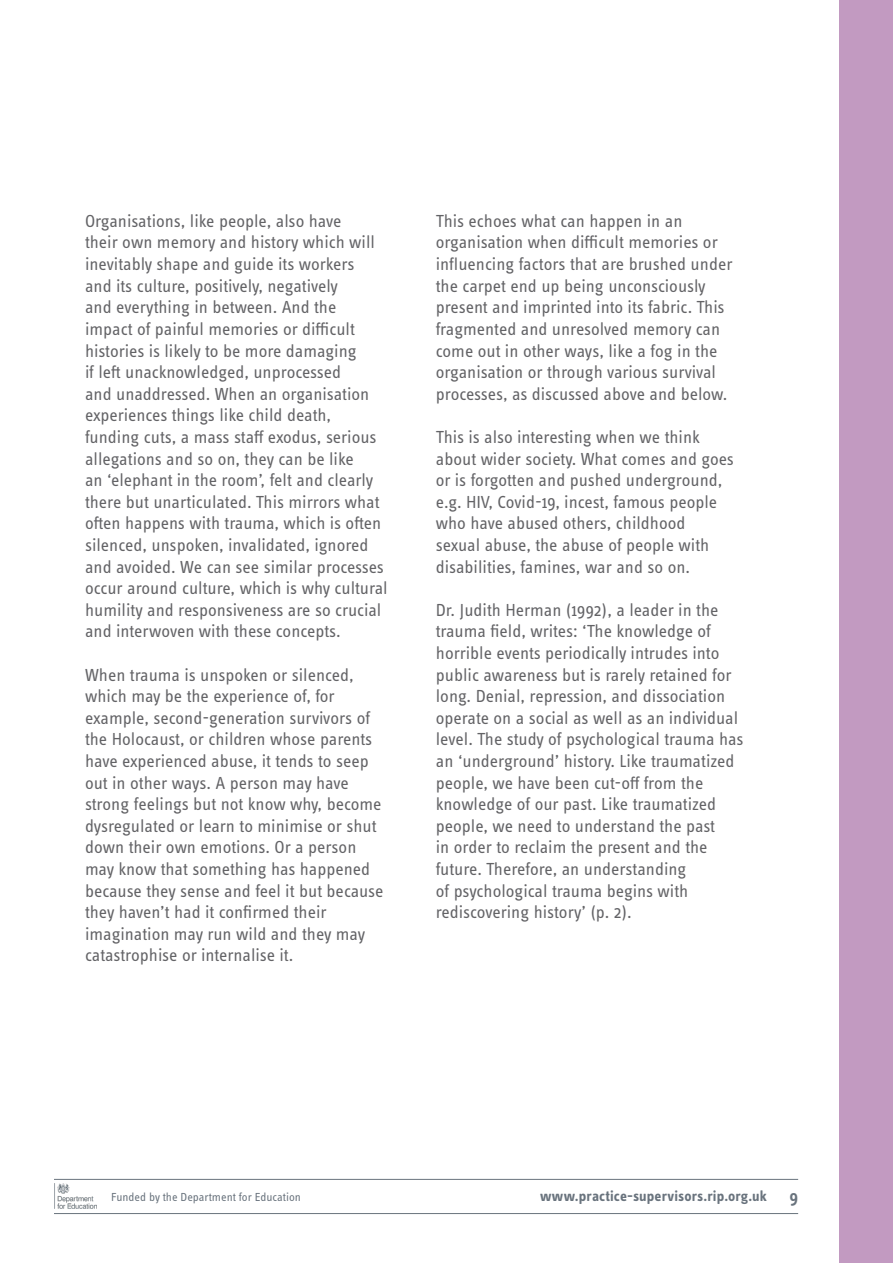
<style>
.page{position:relative;width:893px;height:1263px;background:#fff}
.page>*{position:absolute;margin:0;border:0;box-sizing:border-box;transform-origin:0 0}
.PSDP_body_text{font:18px/21.6px "Info Text Pro";color:#636366}
.t1{font:600 18px "Info Text Pro";color:#69737d}
.t2{font:700 15px "Info Text Pro";letter-spacing:.01em;color:#69737d}
.t3{font:12px "Info Text Pro";color:#69737d}
</style>
<div class="page">
<div style="left:839px;top:0;width:54px;height:1263px;background:#c29ac1"></div>
<hr style="left:54px;top:1213px;width:744px;height:1px;background:#69737d">
<hr style="left:54px;top:1179px;width:744px;height:1px;background:#69737d">
<img style="left:54px;top:1183px;width:42px;height:25px">
<p class="PSDP_body_text" style="left:85px;top:210px;width:304px">Organisations, like people, also have<br>their own memory and history which will inevitably shape and guide its workers<br>and its culture, positively, negatively<br>and everything in between. And the impact of painful memories or difficult histories is likely to be more damaging<br>if left unacknowledged, unprocessed<br>and unaddressed. When an organisation experiences things like child death, funding cuts, a mass staff exodus, serious allegations and so on, they can be like<br>an ‘elephant in the room’, felt and clearly there but unarticulated. This mirrors what often happens with trauma, which is often silenced, unspoken, invalidated, ignored and avoided. We can see similar processes occur around culture, which is why cultural humility and responsiveness are so crucial and interwoven with these concepts.</p>
<p class="PSDP_body_text" style="left:85px;top:663px;width:300px">When trauma is unspoken or silenced, which may be the experience of, for example, second-generation survivors of the Holocaust, or children whose parents have experienced abuse, it tends to seep out in other ways. A person may have strong feelings but not know why, become dysregulated or learn to minimise or shut down their own emotions. Or a person may know that something has happened because they sense and feel it but because they haven’t had it confirmed their imagination may run wild and they may catastrophise or internalise it.</p>
<p class="PSDP_body_text" style="left:436px;top:210px;width:298px">This echoes what can happen in an organisation when difficult memories or influencing factors that are brushed under the carpet end up being unconsciously present and imprinted into its fabric. This fragmented and unresolved memory can come out in other ways, like a fog in the organisation or through various survival processes, as discussed above and below.</p>
<p class="PSDP_body_text" style="left:436px;top:426px;width:300px">This is also interesting when we think about wider society. What comes and goes or is forgotten and pushed underground, e.g. HIV, Covid-19, incest, famous people who have abused others, childhood sexual abuse, the abuse of people with disabilities, famines, war and so on.</p>
<p class="PSDP_body_text" style="left:436px;top:598px;width:309px">Dr. Judith Herman (1992), a leader in the trauma field, writes: ‘The knowledge of horrible events periodically intrudes into public awareness but is rarely retained for long. Denial, repression, and dissociation operate on a social as well as an individual level. The study of psychological trauma has an ‘underground’ history. Like traumatized people, we have been cut-off from the knowledge of our past. Like traumatized people, we need to understand the past<br>in order to reclaim the present and the future. Therefore, an understanding<br>of psychological trauma begins with rediscovering history’ (p. 2).</p>
<p class="t3" style="left:111px;top:1190px;width:191px">Funded by the Department for Education</p>
<p class="t2" style="left:540px;top:1187px;width:228px">www.practice-supervisors.rip.org.uk</p>
<p class="t1" style="left:789px;top:1186px;width:10px">9</p>
</div>
